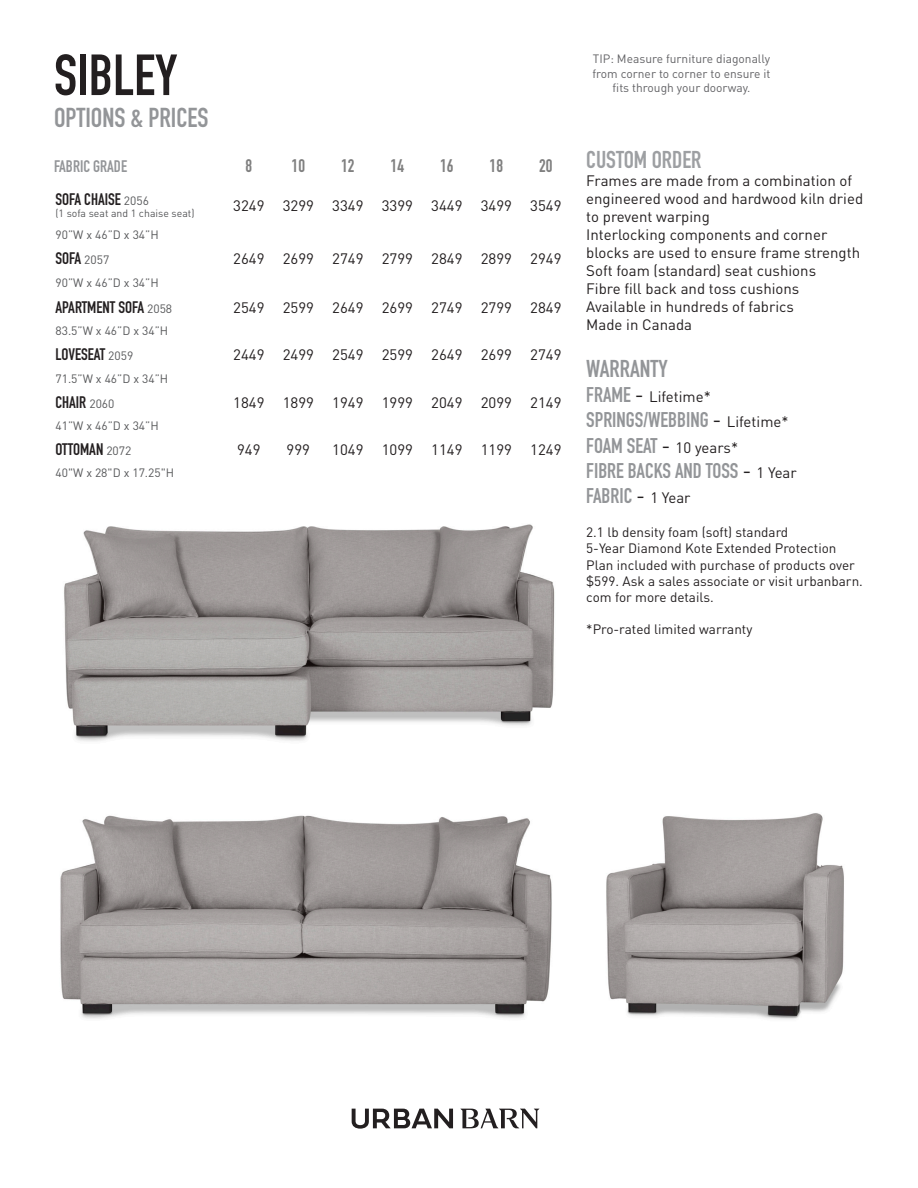
<style>
.page{position:relative;width:918px;height:1188px;background:#fff}
.page>*{position:absolute;margin:0;border:0;box-sizing:border-box;transform-origin:0 0}
.t1{font:57px "DIN Engschrift Std";color:#231f20}
.t2{font:27px "DIN Engschrift Std";color:#939598}
.t3{font:24px "DIN Engschrift Std";color:#9d9fa2}
.t4{font:24px "DIN Engschrift Std";color:#939598}
.t5{font:21px "DIN Engschrift Std";color:#939598}
.Grade{font:18px "DIN Engschrift Std";color:#7f7f7f}
.Grade-2{font:16.5px "DIN Engschrift Std";color:#231f20}
.t6{font:16.5px "DIN Engschrift Std";color:#939598}
.Grade-3{font:15px/18px "DINOT";color:#231f20}
.t7{font:13.5px/16.2px "DINOT";color:#231f20}
.Grade-4{font:12px "DINOT";color:#57585a}
.t8{font:12px/14.4px "DINOT";color:#636366;text-align:center}
.Grade-5{font:10.5px "DINOT";color:#57585a}
.s1{font-family:"DINOT";font-size:12px;color:#57585a}
.s2{font-family:"DIN Engschrift Std";font-size:21px;color:#939598}
.s3{font-size:21px}
.s4{font-family:"DINOT";color:#231f20}
.s5{font-family:"DINOT";font-size:15px;color:#231f20}
</style>
<div class="page">
<svg style="left:352px;top:1109px;width:101px;height:20px"></svg>
<svg style="left:460px;top:1109px;width:79px;height:19px"></svg>
<img style="left:64px;top:524px;width:491px;height:218px">
<img style="left:60px;top:815px;width:492px;height:204px">
<img style="left:606px;top:813px;width:238px;height:206px">
<p class="t1" style="left:54px;top:42px;width:125px">SIBLEY</p>
<p class="t2" style="left:54px;top:101px;width:156px">OPTIONS &amp; PRICES</p>
<p class="t6" style="left:54px;top:157px;width:75px">FABRIC GRADE</p>
<p class="Grade" style="left:246px;top:155px;width:8px">8</p>
<p class="Grade" style="left:292px;top:155px;width:15px">10</p>
<p class="Grade" style="left:341px;top:155px;width:15px">12</p>
<p class="Grade" style="left:391px;top:155px;width:15px">14</p>
<p class="Grade" style="left:440px;top:155px;width:15px">16</p>
<p class="Grade" style="left:490px;top:155px;width:15px">18</p>
<p class="Grade" style="left:539px;top:155px;width:15px">20</p>
<p class="Grade-2" style="left:56px;top:189px;width:95px">SOFA CHAISE <span class="s1">2056</span></p>
<p class="Grade-5" style="left:56px;top:206px;width:141px">(1 sofa seat and 1 chaise seat)</p>
<p class="Grade-3" style="left:233px;top:196px;width:33px">3249</p>
<p class="Grade-3" style="left:283px;top:196px;width:33px">3299</p>
<p class="Grade-3" style="left:332px;top:196px;width:33px">3349</p>
<p class="Grade-3" style="left:382px;top:196px;width:33px">3399</p>
<p class="Grade-3" style="left:431px;top:196px;width:33px">3449</p>
<p class="Grade-3" style="left:481px;top:196px;width:33px">3499</p>
<p class="Grade-3" style="left:530px;top:196px;width:33px">3549</p>
<p class="Grade-4" style="left:56px;top:227px;width:105px">90”W x 46”D x 34”H</p>
<p class="Grade-2" style="left:56px;top:249px;width:55px">SOFA <span class="s1">2057</span></p>
<p class="Grade-3" style="left:233px;top:249px;width:33px">2649</p>
<p class="Grade-3" style="left:283px;top:249px;width:33px">2699</p>
<p class="Grade-3" style="left:332px;top:249px;width:33px">2749</p>
<p class="Grade-3" style="left:382px;top:249px;width:33px">2799</p>
<p class="Grade-3" style="left:431px;top:249px;width:33px">2849</p>
<p class="Grade-3" style="left:481px;top:249px;width:33px">2899</p>
<p class="Grade-3" style="left:530px;top:249px;width:33px">2949</p>
<p class="Grade-4" style="left:56px;top:275px;width:105px">90”W x 46”D x 34”H</p>
<p class="Grade-2" style="left:56px;top:297px;width:118px">APARTMENT SOFA <span class="s1">2058</span></p>
<p class="Grade-3" style="left:233px;top:298px;width:33px">2549</p>
<p class="Grade-3" style="left:283px;top:298px;width:33px">2599</p>
<p class="Grade-3" style="left:332px;top:298px;width:33px">2649</p>
<p class="Grade-3" style="left:382px;top:298px;width:33px">2699</p>
<p class="Grade-3" style="left:431px;top:298px;width:33px">2749</p>
<p class="Grade-3" style="left:481px;top:298px;width:33px">2799</p>
<p class="Grade-3" style="left:530px;top:298px;width:33px">2849</p>
<p class="Grade-4" style="left:56px;top:323px;width:114px">83.5”W x 46”D x 34”H</p>
<p class="Grade-2" style="left:56px;top:345px;width:79px">LOVESEAT <span class="s1">2059</span></p>
<p class="Grade-3" style="left:233px;top:345px;width:33px">2449</p>
<p class="Grade-3" style="left:283px;top:345px;width:33px">2499</p>
<p class="Grade-3" style="left:332px;top:345px;width:33px">2549</p>
<p class="Grade-3" style="left:382px;top:345px;width:33px">2599</p>
<p class="Grade-3" style="left:431px;top:345px;width:33px">2649</p>
<p class="Grade-3" style="left:481px;top:345px;width:33px">2699</p>
<p class="Grade-3" style="left:530px;top:345px;width:33px">2749</p>
<p class="Grade-4" style="left:56px;top:370px;width:114px">71.5”W x 46”D x 34”H</p>
<p class="Grade-2" style="left:56px;top:392px;width:60px">CHAIR <span class="s1">2060</span></p>
<p class="Grade-3" style="left:233px;top:392px;width:33px">1849</p>
<p class="Grade-3" style="left:283px;top:392px;width:33px">1899</p>
<p class="Grade-3" style="left:332px;top:392px;width:33px">1949</p>
<p class="Grade-3" style="left:382px;top:392px;width:33px">1999</p>
<p class="Grade-3" style="left:431px;top:392px;width:33px">2049</p>
<p class="Grade-3" style="left:481px;top:392px;width:33px">2099</p>
<p class="Grade-3" style="left:530px;top:392px;width:33px">2149</p>
<p class="Grade-4" style="left:56px;top:417px;width:105px">41”W x 46”D x 34”H</p>
<p class="Grade-2" style="left:56px;top:439px;width:77px">OTTOMAN <span class="s1">2072</span></p>
<p class="Grade-3" style="left:237px;top:440px;width:25px">949</p>
<p class="Grade-3" style="left:287px;top:440px;width:25px">999</p>
<p class="Grade-3" style="left:332px;top:440px;width:33px">1049</p>
<p class="Grade-3" style="left:382px;top:440px;width:33px">1099</p>
<p class="Grade-3" style="left:431px;top:440px;width:33px">1149</p>
<p class="Grade-3" style="left:481px;top:440px;width:33px">1199</p>
<p class="Grade-3" style="left:530px;top:440px;width:33px">1249</p>
<p class="Grade-4" style="left:56px;top:465px;width:120px">40"W x 28"D x 17.25"H</p>
<p class="t8" style="left:592px;top:51px;width:180px">TIP: Measure furniture diagonally from corner to corner to ensure it fits through your doorway.</p>
<p class="t3" style="left:586px;top:146px;width:117px">CUSTOM ORDER</p>
<p class="Grade-3" style="left:586px;top:171px;width:278px">Frames are made from a combination of engineered wood and hardwood kiln dried to prevent warping</p>
<p class="Grade-3" style="left:586px;top:225px;width:275px">Interlocking components and corner blocks are used to ensure frame strength</p>
<p class="Grade-3" style="left:586px;top:261px;width:231px">Soft foam (standard) seat cushions</p>
<p class="Grade-3" style="left:586px;top:279px;width:215px">Fibre fill back and toss cushions</p>
<p class="Grade-3" style="left:586px;top:297px;width:209px">Available in hundreds of fabrics</p>
<p class="Grade-3" style="left:586px;top:315px;width:107px">Made in Canada</p>
<p class="t4" style="left:586px;top:355px;width:83px">WARRANTY</p>
<p class="Grade-3" style="left:586px;top:387px;width:126px"><span class="s2">FRAME</span> <span class="s3">-</span> Lifetime*</p>
<p class="t5" style="left:586px;top:408px;width:204px">SPRINGS/WEBBING <span class="s4">-</span> <span class="s5">Lifetime*</span></p>
<p class="t5" style="left:586px;top:433px;width:153px">FOAM SEAT <span class="s4">-</span> <span class="s5">10 years*</span></p>
<p class="t5" style="left:586px;top:458px;width:212px">FIBRE BACKS AND TOSS <span class="s4">-</span> <span class="s5">1 Year</span></p>
<p class="t5" style="left:586px;top:483px;width:106px">FABRIC <span class="s4">-</span> <span class="s5">1 Year</span></p>
<p class="t7" style="left:586px;top:524px;width:204px">2.1 lb density foam (soft) standard</p>
<p class="t7" style="left:586px;top:540px;width:278px">5-Year Diamond Kote Extended Protection Plan included with purchase of products over $599. Ask a sales associate or visit urbanbarn. com for more details.</p>
<p class="t7" style="left:586px;top:621px;width:168px">*Pro-rated limited warranty</p>
</div>
